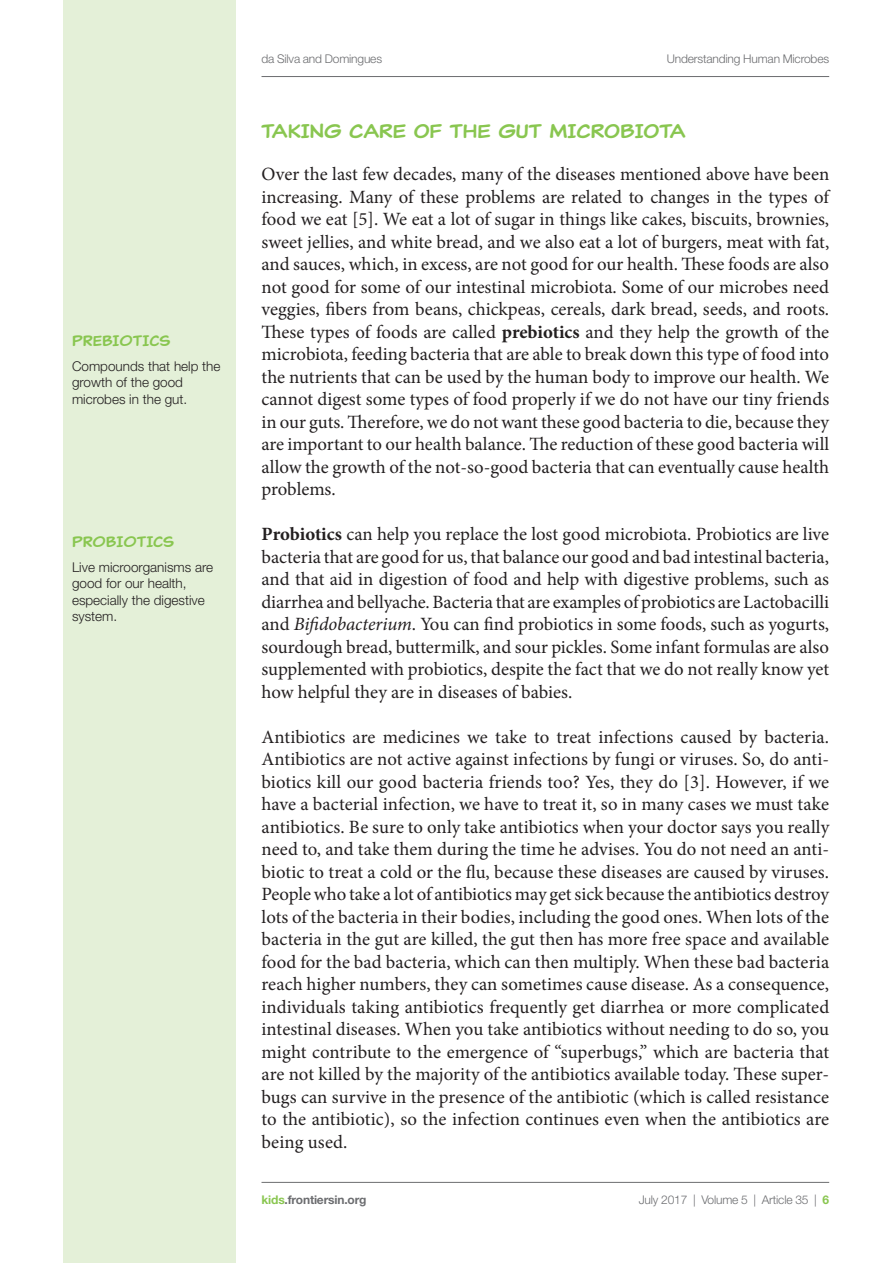
<style>
.page{position:relative;width:893px;height:1263px;background:#fff}
.page>*{position:absolute;margin:0;border:0;box-sizing:border-box;transform-origin:0 0}
.t1{font:19.5px "Classic Comic";color:#89c650}
.t2{font:18.75px/22.5px "Minion Pro";color:#231f20;text-align:justify}
.t3{font:15px "Classic Comic";color:#89c650}
.t4{font:300 13.5px/16.5px "Helvetica Neue LT Std";color:#231f20}
.t5{font:300 12px "Helvetica Neue LT Std";letter-spacing:-.015em;color:#6c6d70}
.t6{font:700 12px "Helvetica Neue LT Std";letter-spacing:-.015em;color:#6c6d70}
.s1{font-weight:700}
.s2{font-style:italic}
.s3{color:#89c650}
.s4{font-weight:700;color:#89c650}
</style>
<div class="page">
<hr style="left:261px;top:76px;width:568px;height:1px;background:#6c6d70">
<div style="left:64px;top:0;width:172px;height:1263px;background:#e4f0d8"></div>
<hr style="left:261px;top:1182px;width:568px;height:1px;background:#6c6d70">
<p class="t3" style="left:72px;top:331px;width:100px">PREBIOTICS</p>
<p class="t4" style="left:72px;top:357px;width:150px">Compounds that help the growth of the good microbes in the gut.</p>
<p class="t3" style="left:72px;top:532px;width:104px">PROBIOTICS</p>
<p class="t4" style="left:72px;top:558px;width:143px">Live microorganisms are good for our health, especially the digestive system.</p>
<p class="t5" style="left:261px;top:51px;width:122px">da Silva and Domingues</p>
<p class="t5" style="left:667px;top:51px;width:164px">Understanding Human Microbes</p>
<p class="t1" style="left:261px;top:118px;width:426px">TAKING CARE OF THE GUT MICROBIOTA</p>
<p class="t2" style="left:261px;top:163px;width:569px">Over the last few decades, many of the diseases mentioned above have been increasing. Many of these problems are related to changes in the types of food we eat [5]. We eat a lot of sugar in things like cakes, biscuits, brownies, sweet jellies, and white bread, and we also eat a lot of burgers, meat with fat, and sauces, which, in excess, are not good for our health. These foods are also not good for some of our intestinal microbiota. Some of our microbes need veggies, fibers from beans, chickpeas, cereals, dark bread, seeds, and roots.<br>These types of foods are called <span class="s1">prebiotics</span> and they help the growth of the microbiota, feeding bacteria that are able to break down this type of food into the nutrients that can be used by the human body to improve our health. We cannot digest some types of food properly if we do not have our tiny friends in our guts. Therefore, we do not want these good bacteria to die, because they are important to our health balance. The reduction of these good bacteria will allow the growth of the not-so-good bacteria that can eventually cause health problems.</p>
<p class="t2" style="left:261px;top:523px;width:569px"><span class="s1">Probiotics</span> can help you replace the lost good microbiota. Probiotics are live bacteria that are good for us, that balance our good and bad intestinal bacteria, and that aid in digestion of food and help with digestive problems, such as diarrhea and bellyache. Bacteria that are examples of probiotics are Lactobacilli and <span class="s2">Bifidobacterium</span>. You can find probiotics in some foods, such as yogurts, sourdough bread, buttermilk, and sour pickles. Some infant formulas are also supplemented with probiotics, despite the fact that we do not really know yet how helpful they are in diseases of babies.</p>
<p class="t2" style="left:261px;top:725px;width:569px">Antibiotics are medicines we take to treat infections caused by bacteria.<br>Antibiotics are not active against infections by fungi or viruses. So, do anti&shy;biotics kill our good bacteria friends too? Yes, they do [3]. However, if we have a bacterial infection, we have to treat it, so in many cases we must take antibiotics. Be sure to only take antibiotics when your doctor says you really need to, and take them during the time he advises. You do not need an anti&shy;biotic to treat a cold or the flu, because these diseases are caused by viruses.<br>People who take a lot of antibiotics may get sick because the antibiotics destroy lots of the bacteria in their bodies, including the good ones. When lots of the bacteria in the gut are killed, the gut then has more free space and available food for the bad bacteria, which can then multiply. When these bad bacteria reach higher numbers, they can sometimes cause disease. As a consequence, individuals taking antibiotics frequently get diarrhea or more complicated intestinal diseases. When you take antibiotics without needing to do so, you might contribute to the emergence of “superbugs,” which are bacteria that are not killed by the majority of the antibiotics available today. These super&shy;bugs can survive in the presence of the antibiotic (which is called resistance to the antibiotic), so the infection continues even when the antibiotics are being used.</p>
<p class="t6" style="left:261px;top:1192px;width:107px"><span class="s3">kids</span>.frontiersin.org</p>
<p class="t5" style="left:639px;top:1192px;width:192px">July 2017 | Volume 5 | Article 35 | <span class="s4">6</span></p>
</div>
